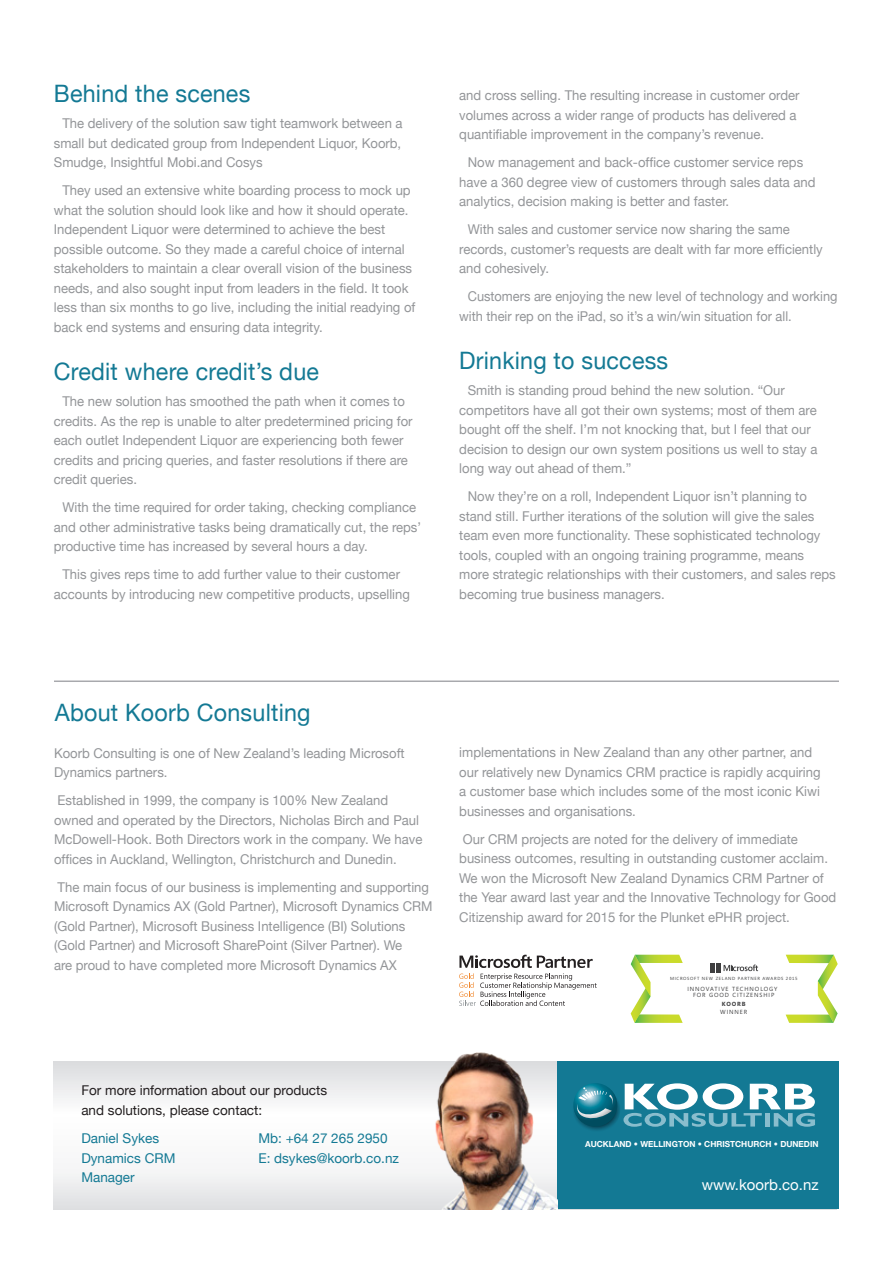
<style>
.page{position:relative;width:893px;height:1263px;background:#fff}
.page>*{position:absolute;margin:0;border:0;box-sizing:border-box;transform-origin:0 0}
.Body_copy{font:24px "Helvetica Neue";letter-spacing:.01em;color:#137994}
.sub_heads{font:24px "Helvetica Neue";letter-spacing:.01em;color:#137994}
.t1{font:15px "Helvetica Neue";color:#fff}
.Body_copy-2{font:13.5px/19.5px "Helvetica Neue";color:#939598}
.Body_copy-3{font:13.5px/19.5px "Helvetica Neue";color:#939598;scale:.95 1}
.t2{font:13.5px "Helvetica Neue";color:#137994}
.t3{font:13.5px/19.5px "Helvetica Neue";color:#231f20}
.t4{font:700 8.4px "Helvetica Neue LT Std";color:#fff}
.t5{font:6px/6.8px "Segoe";letter-spacing:.15em;color:#3f3f40;text-align:center}
.t6{font:4.5px "Segoe";letter-spacing:.15em;color:#3f3f40}
.s1{font-weight:700}
</style>
<div class="page">
<hr style="left:54px;top:680px;width:785px;height:2px;background:#a8a9ad">
<svg style="left:54px;top:1061px;width:365px;height:148px"></svg>
<div style="left:557px;top:1061px;width:282px;height:148px;background:#137994"></div>
<img style="left:419px;top:1052px;width:138px;height:157px">
<svg style="left:623px;top:1083px;width:192px;height:44px"></svg>
<svg style="left:573px;top:1086px;width:47px;height:47px"></svg>
<svg style="left:573px;top:1083px;width:44px;height:44px"></svg>
<svg style="left:573px;top:1087px;width:41px;height:36px"></svg>
<svg style="left:459px;top:955px;width:138px;height:51px"></svg>
<svg style="left:631px;top:955px;width:52px;height:68px"></svg>
<svg style="left:786px;top:955px;width:52px;height:68px"></svg>
<svg style="left:710px;top:963px;width:48px;height:10px"></svg>
<p class="Body_copy" style="left:54px;top:76px;width:198px">Behind the scenes</p>
<p class="Body_copy-2" style="left:54px;top:115px;width:350px;text-align:justify;text-indent:9px">The delivery of the solution saw tight teamwork between a small but dedicated group from Independent Liquor, Koorb, Smudge, Insightful Mobi.and Cosys</p>
<p class="Body_copy-2" style="left:54px;top:182px;width:363px;text-indent:9px">They used an extensive white boarding process to mock up what the solution should look like and how it should operate.<br>Independent Liquor were determined to achieve the best possible outcome. So they made a careful choice of internal stakeholders to maintain a clear overall vision of the business needs, and also sought input from leaders in the field. It took less than six months to go live, including the initial readying of back end systems and ensuring data integrity.</p>
<p class="Body_copy" style="left:54px;top:354px;width:267px">Credit where credit’s due</p>
<p class="Body_copy-2" style="left:54px;top:393px;width:360px;text-indent:9px">The new solution has smoothed the path when it comes to credits. As the rep is unable to alter predetermined pricing for each outlet Independent Liquor are experiencing both fewer credits and pricing queries, and faster resolutions if there are credit queries.</p>
<p class="Body_copy-2" style="left:54px;top:499px;width:369px;text-indent:9px">With the time required for order taking, checking compliance and other administrative tasks being dramatically cut, the reps’ productive time has increased by several hours a day.</p>
<p class="Body_copy-2" style="left:54px;top:566px;width:358px;text-align:center">This gives reps time to add further value to their customer accounts by introducing new competitive products, upselling</p>
<p class="Body_copy-2" style="left:459px;top:86px;width:342px">and cross selling. The resulting increase in customer order volumes across a wider range of products has delivered a quantifiable improvement in the company’s revenue.</p>
<p class="Body_copy-2" style="left:459px;top:153px;width:358px;text-indent:9px">Now management and back-office customer service reps have a 360 degree view of customers through sales data and analytics, decision making is better and faster.</p>
<p class="Body_copy-2" style="left:459px;top:220px;width:365px;text-indent:9px">With sales and customer service now sharing the same records, customer’s requests are dealt with far more efficiently and cohesively.</p>
<p class="Body_copy-3" style="left:459px;top:287px;width:400px;text-indent:9px">Customers are enjoying the new level of technology and working with their rep on the iPad, so it’s a win/win situation for all.</p>
<p class="Body_copy" style="left:459px;top:343px;width:211px">Drinking to success</p>
<p class="Body_copy-2" style="left:459px;top:381px;width:360px;text-indent:9px">Smith is standing proud behind the new solution. “Our competitors have all got their own systems; most of them are bought off the shelf. I’m not knocking that, but I feel that our decision to design our own system positions us well to stay a long way out ahead of them.”</p>
<p class="Body_copy-2" style="left:459px;top:487px;width:378px;text-indent:9px">Now they’re on a roll, Independent Liquor isn’t planning to stand still. Further iterations of the solution will give the sales team even more functionality. These sophisticated technology tools, coupled with an ongoing training programme, means more strategic relationships with their customers, and sales reps becoming true business managers.</p>
<p class="sub_heads" style="left:55px;top:695px;width:257px">About Koorb Consulting</p>
<p class="Body_copy-2" style="left:54px;top:744px;width:352px">Koorb Consulting is one of New Zealand’s leading Microsoft<br>Dynamics partners.</p>
<p class="Body_copy-2" style="left:54px;top:791px;width:370px">Established in 1999, the company is 100% New Zealand owned and operated by the Directors, Nicholas Birch and Paul McDowell-Hook. Both Directors work in the company. We have offices in Auckland, Wellington, Christchurch and Dunedin.</p>
<p class="Body_copy-2" style="left:54px;top:878px;width:380px">The main focus of our business is implementing and supporting Microsoft Dynamics AX (Gold Partner), Microsoft Dynamics CRM (Gold Partner), Microsoft Business Intelligence (BI) Solutions (Gold Partner) and Microsoft SharePoint (Silver Partner). We<br>are proud to have completed more Microsoft Dynamics AX</p>
<p class="Body_copy-2" style="left:459px;top:743px;width:363px">implementations in New Zealand than any other partner, and our relatively new Dynamics CRM practice is rapidly acquiring a customer base which includes some of the most iconic Kiwi businesses and organisations.</p>
<p class="Body_copy-2" style="left:459px;top:830px;width:379px">Our CRM projects are noted for the delivery of immediate business outcomes, resulting in outstanding customer acclaim.<br>We won the Microsoft New Zealand Dynamics CRM Partner of the Year award last year and the Innovative Technology for Good Citizenship award for 2015 for the Plunket ePHR project.</p>
<p class="t6" style="left:670px;top:975px;width:129px">MICROSOFT NEW ZELAND PARTNER AWARDS 2015</p>
<p class="t5" style="left:687px;top:985px;width:92px">INNOVATIVE TECHNOLOGY<br>FOR GOOD CITIZENSHIP</p>
<p class="t5" style="left:720px;top:999px;width:28px;line-height:8.6px;text-align:left"><span class="s1">KOORB<br></span>WINNER</p>
<p class="t3" style="left:81px;top:1081px;width:247px">For more information about our products and solutions, please contact:</p>
<p class="t2" style="left:81px;top:1128px;width:79px">Daniel Sykes</p>
<p class="t2" style="left:258px;top:1128px;width:131px">Mb: +64 27 265 2950</p>
<p class="t2" style="left:81px;top:1148px;width:96px">Dynamics CRM</p>
<p class="t2" style="left:258px;top:1148px;width:142px">E: dsykes@koorb.co.nz</p>
<p class="t2" style="left:81px;top:1167px;width:55px">Manager</p>
<p class="t4" style="left:585px;top:1139px;width:235px">AUCKLAND • WELLINGTON • CHRISTCHURCH • DUNEDIN</p>
<p class="t1" style="left:702px;top:1174px;width:118px">www.koorb.co.nz</p>
</div>
